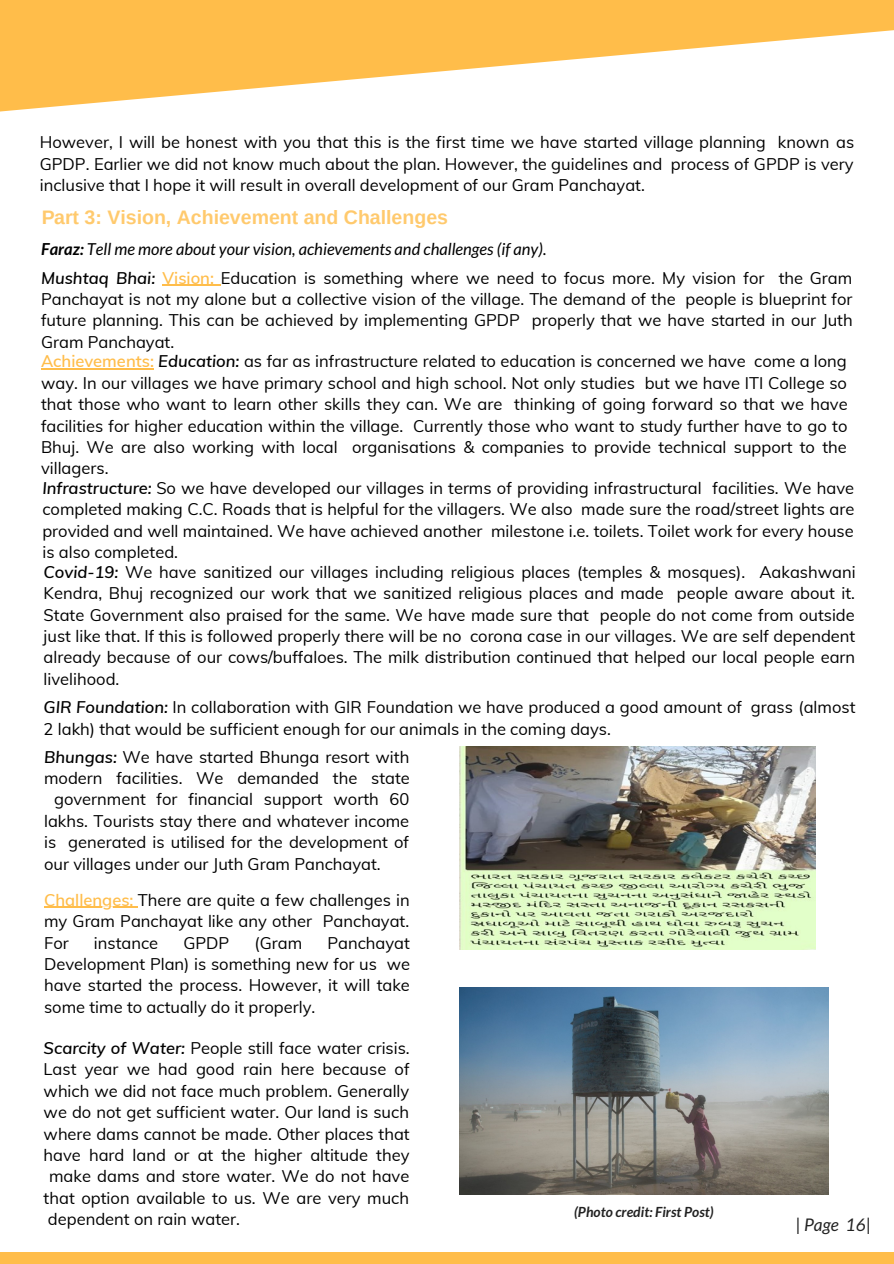
<style>
.page{position:relative;width:894px;height:1264px;background:#fff}
.page>*{position:absolute;margin:0;border:0;box-sizing:border-box;transform-origin:0 0}
.t1{font:700 19.5px "Arimo";color:#ffbd4a}
.t2{font:italic 17.4px "Lato";color:#222}
.t3{font:16.5px/21.5px "Muli";color:#000;text-align:justify}
.t4{font:italic 16.5px "Lato";color:#000}
.t5{font:italic 700 13.95px "Lato";color:#222}
.s1{font-weight:700}
.s2{font-weight:600;font-style:italic}
.s3{font-weight:600;color:#ffbd4a}
.s4{font-style:normal}
</style>
<div class="page">
<svg style="left:0;top:0;width:893px;height:112px;fill:#ffbd4a"></svg>
<div style="left:0;top:1252px;width:893px;height:11px;background:#ffbd4a"></div>
<img style="left:459px;top:746px;width:356px;height:203px">
<img style="left:459px;top:987px;width:369px;height:207px">
<hr style="left:162px;top:285px;width:59px;height:1px;background:#ffbd4a">
<hr style="left:41px;top:368px;width:113px;height:1px;background:#ffbd4a">
<hr style="left:44px;top:906px;width:94px;height:2px;background:#ffbd4a">
<p class="t3" style="left:40px;top:131px;width:815px">However, I will be honest with you that this is the first time we have started village planning known as GPDP. Earlier we did not know much about the plan. However, the guidelines and process of GPDP is very inclusive that I hope it will result in overall development of our Gram Panchayat.</p>
<p class="t1" style="left:41px;top:207px;width:408px">Part 3: Vision, Achievement and Challenges</p>
<p class="t4" style="left:41px;top:239px;width:506px"><span class="s1">Faraz:</span> Tell me more about your vision, achievements and challenges (if any).</p>
<p class="t3" style="left:41px;top:266px;width:812px"><span class="s2">Mushtaq Bhai:</span> <span class="s3">Vision:</span> Education is something where we need to focus more. My vision for the Gram Panchayat is not my alone but a collective vision of the village. The demand of the people is blueprint for future planning. This can be achieved by implementing GPDP properly that we have started in our Juth Gram Panchayat.</p>
<p class="t3" style="left:41px;top:350px;width:807px"><span class="s3">Achievements:</span> <span class="s2">Education:</span> as far as infrastructure related to education is concerned we have come a long way. In our villages we have primary school and high school. Not only studies but we have ITI College so that those who want to learn other skills they can. We are thinking of going forward so that we have facilities for higher education within the village. Currently those who want to study further have to go to Bhuj. We are also working with local organisations &amp; companies to provide technical support to the villagers.</p>
<p class="t3" style="left:42px;top:477px;width:813px"><span class="s2">Infrastructure:</span> So we have developed our villages in terms of providing infrastructural facilities. We have completed making C.C. Roads that is helpful for the villagers. We also made sure the road/street lights are provided and well maintained. We have achieved another milestone i.e. toilets. Toilet work for every house is also completed.</p>
<p class="t3" style="left:44px;top:561px;width:813px"><span class="s2">Covid-19:</span> We have sanitized our villages including religious places (temples &amp; mosques). Aakashwani Kendra, Bhuj recognized our work that we sanitized religious places and made people aware about it.<br>State Government also praised for the same. We have made sure that people do not come from outside just like that. If this is followed properly there will be no corona case in our villages. We are self dependent already because of our cows/buffaloes. The milk distribution continued that helped our local people earn livelihood.</p>
<p class="t3" style="left:44px;top:696px;width:813px"><span class="s2">GIR Foundation:</span> In collaboration with GIR Foundation we have produced a good amount of grass (almost<br>2 lakh) that would be sufficient enough for our animals in the coming days.</p>
<p class="t3" style="left:44px;top:745px;width:366px"><span class="s2">Bhungas:</span> We have started Bhunga resort with</p>
<p class="t3" style="left:44px;top:767px;width:367px">modern facilities. We demanded the state</p>
<p class="t3" style="left:54px;top:788px;width:357px">government for financial support worth 60</p>
<p class="t3" style="left:44px;top:809px;width:366px">lakhs. Tourists stay there and whatever income</p>
<p class="t3" style="left:44px;top:831px;width:366px">is generated is utilised for the development of</p>
<p class="t3" style="left:44px;top:852px;width:338px">our villages under our Juth Gram Panchayat.</p>
<p class="t3" style="left:44px;top:888px;width:367px"><span class="s3">Challenges:</span> There are quite a few challenges in my Gram Panchayat like any other Panchayat.<br>For</p>
<p class="t3" style="left:44px;top:931px;width:367px;text-indent:283px">Panchayat Development Plan) is something new for us we have started the process. However, it will take some time to actually do it properly.</p>
<p class="t3" style="left:44px;top:1037px;width:367px"><span class="s2">Scarcity of Water:</span> People still face water crisis.</p>
<p class="t3" style="left:44px;top:1058px;width:367px">Last year we had good rain here because of</p>
<p class="t3" style="left:44px;top:1079px;width:367px">which we did not face much problem. Generally</p>
<p class="t3" style="left:44px;top:1101px;width:367px">we do not get sufficient water. Our land is such</p>
<p class="t3" style="left:44px;top:1122px;width:367px">where dams cannot be made. Other places that</p>
<p class="t3" style="left:44px;top:1144px;width:367px">have hard land or at the higher altitude they</p>
<p class="t3" style="left:49px;top:1165px;width:362px">make dams and store water. We do not have</p>
<p class="t3" style="left:44px;top:1186px;width:367px">that option available to us. We are very much</p>
<p class="t3" style="left:48px;top:1208px;width:193px">dependent on rain water.</p>
<p class="t3" style="left:94px;top:931px;width:66px">instance</p>
<p class="t3" style="left:183px;top:931px;width:47px">GPDP</p>
<p class="t3" style="left:254px;top:931px;width:49px">(Gram</p>
<p class="t5" style="left:574px;top:1203px;width:141px">(Photo credit: First Post)</p>
<p class="t2" style="left:795px;top:1213px;width:77px"><span class="s4">|</span> Page 16<span class="s4">|</span></p>
</div>
